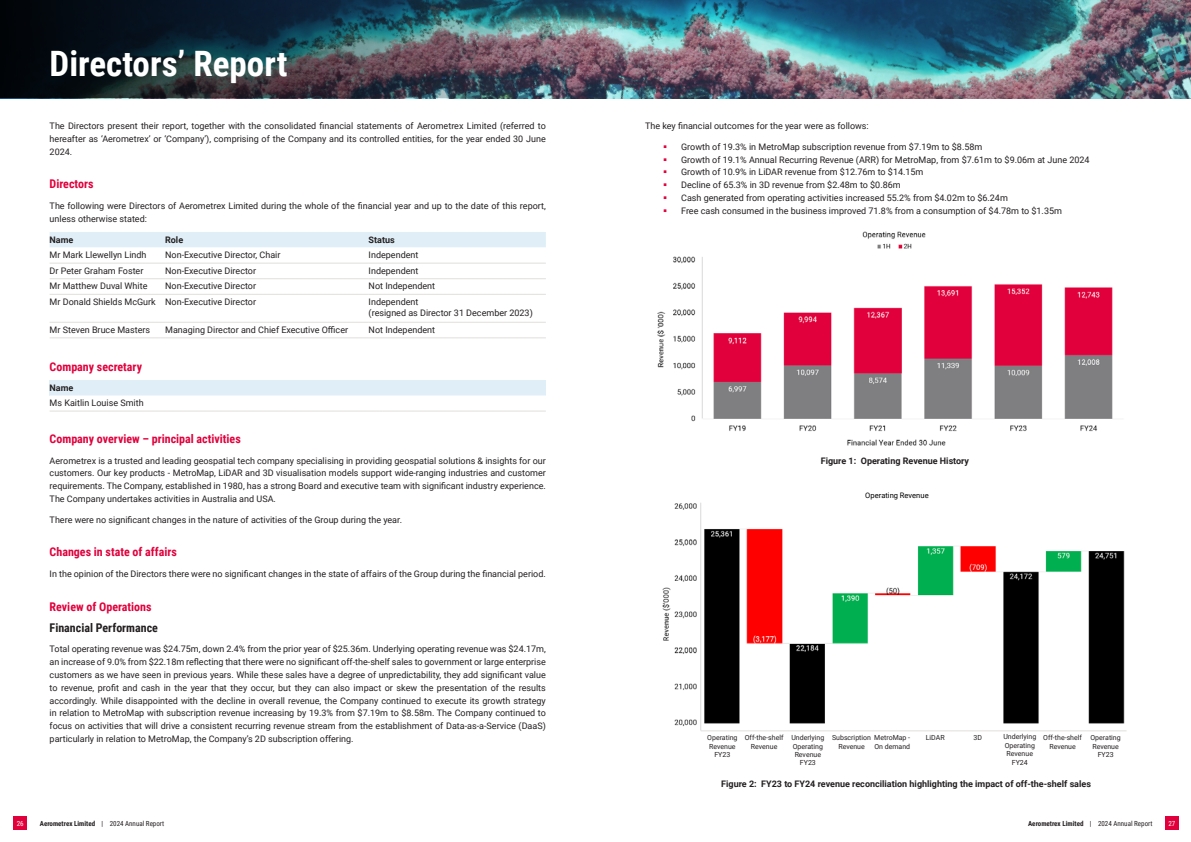
<style>
.page{position:relative;width:1191px;height:842px;background:#fff}
.page>*{position:absolute;margin:0;border:0;box-sizing:border-box;transform-origin:0 0}
.Header_Style_2_White{font:700 35px "Roboto Condensed";color:#fff}
.Heading_1_wrd_34{font:700 12px "Roboto Condensed";color:#e1003c}
.Heading_1_wrd_34-2{font:700 12px "Roboto Condensed";color:#231f20}
.Normal_wrd_35{font:9px/12.8px "Roboto";color:#231f20;text-align:justify}
.Paragraph_Style_6{font:9px/10.8px "Roboto";color:#231f20}
.Paragraph_Style_6-2{font:700 9px "Roboto";color:#231f20}
.t1{font:7.6px "Roboto";color:#000}
.Paragraph_Style_6-3{font:7px/8.4px "Roboto";color:#231f20;text-align:center}
.t2{font:700 7px "Roboto Condensed";color:#231f20}
.t3{font:7px "Roboto Condensed";color:#fff}
.s1{color:#e1003c}
.s2{font-weight:400}
</style>
<div class="page">
<div style="left:14px;top:816px;width:13px;height:13px;background:#e1003c"></div>
<div style="left:1165px;top:816px;width:13px;height:13px;background:#e1003c"></div>
<img style="left:662px;top:503px;width:463px;height:223px">
<img style="left:595px;top:0;width:596px;height:98px">
<img style="left:0;top:0;width:595px;height:98px">
<div style="left:50px;top:232px;width:496px;height:15px;background:#e0eff7"></div>
<svg style="left:50px;top:262px;width:496px;height:1px"></svg>
<hr style="left:50px;top:263px;width:115px;height:1px;background:#e0dfdc">
<hr style="left:165px;top:263px;width:204px;height:1px;background:#e0dfdc">
<hr style="left:369px;top:263px;width:177px;height:1px;background:#e0dfdc">
<hr style="left:50px;top:278px;width:115px;height:1px;background:#e0dfdc">
<hr style="left:165px;top:278px;width:204px;height:1px;background:#e0dfdc">
<hr style="left:369px;top:278px;width:177px;height:1px;background:#e0dfdc">
<hr style="left:50px;top:294px;width:115px;height:1px;background:#e0dfdc">
<hr style="left:165px;top:294px;width:204px;height:1px;background:#e0dfdc">
<hr style="left:369px;top:294px;width:177px;height:1px;background:#e0dfdc">
<hr style="left:50px;top:322px;width:115px;height:1px;background:#e0dfdc">
<hr style="left:165px;top:322px;width:204px;height:1px;background:#e0dfdc">
<hr style="left:369px;top:322px;width:177px;height:1px;background:#e0dfdc">
<hr style="left:50px;top:337px;width:115px;height:1px;background:#e0dfdc">
<hr style="left:165px;top:337px;width:204px;height:1px;background:#e0dfdc">
<hr style="left:369px;top:337px;width:177px;height:1px;background:#e0dfdc">
<div style="left:50px;top:380px;width:496px;height:15px;background:#e0eff7"></div>
<svg style="left:50px;top:395px;width:496px;height:17px"></svg>
<hr style="left:382px;top:411px;width:164px;height:1px;background:#e0dfdc">
<img style="left:657px;top:231px;width:456px;height:215px">
<hr style="left:700px;top:730px;width:426px;height:1px;background:#e0dfdc">
<hr style="left:702px;top:257px;width:1px;height:161px;background:#d9d9d9">
<hr style="left:700px;top:503px;width:1px;height:227px;background:#d9d9d9">
<p class="Header_Style_2_White" style="left:50px;top:39px;width:239px">Directors’ Report</p>
<p class="Normal_wrd_35" style="left:50px;top:119px;width:498px">The Directors present their report, together with the consolidated financial statements of Aerometrex Limited (referred to hereafter as ‘Aerometrex’ or ‘Company’), comprising of the Company and its controlled entities, for the year ended 30 June 2024.</p>
<p class="Heading_1_wrd_34" style="left:50px;top:176px;width:45px">Directors</p>
<p class="Normal_wrd_35" style="left:50px;top:199px;width:498px">The following were Directors of Aerometrex Limited during the whole of the financial year and up to the date of this report, unless otherwise stated:</p>
<p class="Paragraph_Style_6-2" style="left:50px;top:233px;width:25px">Name</p>
<p class="Paragraph_Style_6-2" style="left:165px;top:233px;width:20px">Role</p>
<p class="Paragraph_Style_6-2" style="left:369px;top:233px;width:28px">Status</p>
<p class="Paragraph_Style_6" style="left:50px;top:249px;width:98px">Mr Mark Llewellyn Lindh</p>
<p class="Paragraph_Style_6" style="left:165px;top:249px;width:117px">Non-Executive Director, Chair</p>
<p class="Paragraph_Style_6" style="left:369px;top:249px;width:51px">Independent</p>
<p class="Paragraph_Style_6" style="left:50px;top:265px;width:95px">Dr Peter Graham Foster</p>
<p class="Paragraph_Style_6" style="left:165px;top:265px;width:92px">Non-Executive Director</p>
<p class="Paragraph_Style_6" style="left:369px;top:265px;width:51px">Independent</p>
<p class="Paragraph_Style_6" style="left:50px;top:281px;width:99px">Mr Matthew Duval White</p>
<p class="Paragraph_Style_6" style="left:165px;top:281px;width:92px">Non-Executive Director</p>
<p class="Paragraph_Style_6" style="left:369px;top:281px;width:68px">Not Independent</p>
<p class="Paragraph_Style_6" style="left:50px;top:296px;width:108px">Mr Donald Shields McGurk</p>
<p class="Paragraph_Style_6" style="left:165px;top:296px;width:92px">Non-Executive Director</p>
<p class="Paragraph_Style_6" style="left:369px;top:296px;width:166px">Independent<br>(resigned as Director 31 December 2023)</p>
<p class="Paragraph_Style_6" style="left:50px;top:324px;width:102px">Mr Steven Bruce Masters</p>
<p class="Paragraph_Style_6" style="left:165px;top:324px;width:184px">Managing Director and Chief Executive Officer</p>
<p class="Paragraph_Style_6" style="left:369px;top:324px;width:68px">Not Independent</p>
<p class="Heading_1_wrd_34" style="left:50px;top:358px;width:94px">Company secretary</p>
<p class="Paragraph_Style_6-2" style="left:50px;top:381px;width:25px">Name</p>
<p class="Paragraph_Style_6" style="left:50px;top:397px;width:96px">Ms Kaitlin Louise Smith</p>
<p class="Heading_1_wrd_34" style="left:50px;top:430px;width:193px">Company overview – principal activities</p>
<p class="Normal_wrd_35" style="left:50px;top:454px;width:498px">Aerometrex is a trusted and leading geospatial tech company specialising in providing geospatial solutions &amp; insights for our customers. Our key products - MetroMap, LiDAR and 3D visualisation models support wide-ranging industries and customer requirements. The Company, established in 1980, has a strong Board and executive team with significant industry experience.<br>The Company undertakes activities in Australia and USA.</p>
<p class="Normal_wrd_35" style="left:50px;top:513px;width:354px">There were no significant changes in the nature of activities of the Group during the year.</p>
<p class="Heading_1_wrd_34" style="left:50px;top:544px;width:129px">Changes in state of affairs</p>
<p class="Normal_wrd_35" style="left:50px;top:567px;width:498px">In the opinion of the Directors there were no significant changes in the state of affairs of the Group during the financial period.</p>
<p class="Heading_1_wrd_34" style="left:50px;top:598px;width:103px">Review of Operations</p>
<p class="Heading_1_wrd_34-2" style="left:50px;top:619px;width:110px">Financial Performance</p>
<p class="Normal_wrd_35" style="left:50px;top:642px;width:498px">Total operating revenue was $24.75m, down 2.4% from the prior year of $25.36m. Underlying operating revenue was $24.17m, an increase of 9.0% from $22.18m reflecting that there were no significant off-the-shelf sales to government or large enterprise customers as we have seen in previous years. While these sales have a degree of unpredictability, they add significant value to revenue, profit and cash in the year that they occur, but they can also impact or skew the presentation of the results accordingly. While disappointed with the decline in overall revenue, the Company continued to execute its growth strategy in relation to MetroMap with subscription revenue increasing by 19.3% from $7.19m to $8.58m. The Company continued to focus on activities that will drive a consistent recurring revenue stream from the establishment of Data-as-a-Service (DaaS) particularly in relation to MetroMap, the Company’s 2D subscription offering.</p>
<p class="Normal_wrd_35" style="left:645px;top:119px;width:225px">The key financial outcomes for the year were as follows:</p>
<p class="Normal_wrd_35" style="left:663px;top:140px;width:321px"><span class="s1">▪</span> Growth of 19.3% in MetroMap subscription revenue from $7.19m to $8.58m</p>
<p class="Normal_wrd_35" style="left:663px;top:153px;width:428px"><span class="s1">▪</span> Growth of 19.1% Annual Recurring Revenue (ARR) for MetroMap, from $7.61m to $9.06m at June 2024</p>
<p class="Normal_wrd_35" style="left:663px;top:166px;width:262px"><span class="s1">▪</span> Growth of 10.9% in LiDAR revenue from $12.76m to $14.15m</p>
<p class="Normal_wrd_35" style="left:663px;top:178px;width:239px"><span class="s1">▪</span> Decline of 65.3% in 3D revenue from $2.48m to $0.86m</p>
<p class="Normal_wrd_35" style="left:663px;top:191px;width:346px"><span class="s1">▪</span> Cash generated from operating activities increased 55.2% from $4.02m to $6.24m</p>
<p class="Normal_wrd_35" style="left:663px;top:204px;width:400px"><span class="s1">▪</span> Free cash consumed in the business improved 71.8% from a consumption of $4.78m to $1.35m</p>
<p class="Paragraph_Style_6-2" style="left:821px;top:454px;width:150px">Figure 1: Operating Revenue History</p>
<p class="t1" style="left:865px;top:490px;width:65px">Operating Revenue</p>
<p class="Paragraph_Style_6-3" style="left:707px;top:733px;width:32px">Operating<br>Revenue<br>FY23</p>
<p class="Paragraph_Style_6-3" style="left:745px;top:733px;width:40px">Off-the-shelf<br>Revenue</p>
<p class="Paragraph_Style_6-3" style="left:791px;top:733px;width:34px;text-align:left">Underlying<br>Operating<br>Revenue</p>
<p class="Paragraph_Style_6-3" style="left:800px;top:758px;width:17px">FY23</p>
<p class="Paragraph_Style_6-3" style="left:1003px;top:732px;width:34px;text-align:left">Underlying<br>Operating<br>Revenue</p>
<p class="Paragraph_Style_6-3" style="left:1012px;top:758px;width:17px">FY24</p>
<p class="Paragraph_Style_6-3" style="left:1043px;top:733px;width:40px">Off-the-shelf<br>Revenue</p>
<p class="Paragraph_Style_6-3" style="left:832px;top:733px;width:41px">Subscription<br>Revenue</p>
<p class="Paragraph_Style_6-3" style="left:874px;top:733px;width:37px;text-align:left">MetroMap -<br>On demand</p>
<p class="Paragraph_Style_6-3" style="left:925px;top:733px;width:20px">LiDAR</p>
<p class="Paragraph_Style_6-3" style="left:973px;top:733px;width:10px">3D</p>
<p class="Paragraph_Style_6-3" style="left:1090px;top:733px;width:32px">Operating<br>Revenue<br>FY23</p>
<p class="Paragraph_Style_6-2" style="left:721px;top:778px;width:371px">Figure 2: FY23 to FY24 revenue reconciliation highlighting the impact of off-the-shelf sales</p>
<p class="t3" style="left:17px;top:818px;width:8px">26</p>
<p class="t2" style="left:40px;top:818px;width:126px">Aerometrex Limited <span class="s2">| 2024 Annual Report</span></p>
<p class="t2" style="left:1028px;top:818px;width:126px">Aerometrex Limited <span class="s2">| 2024 Annual Report</span></p>
<p class="t3" style="left:1168px;top:818px;width:8px">27</p>
</div>
